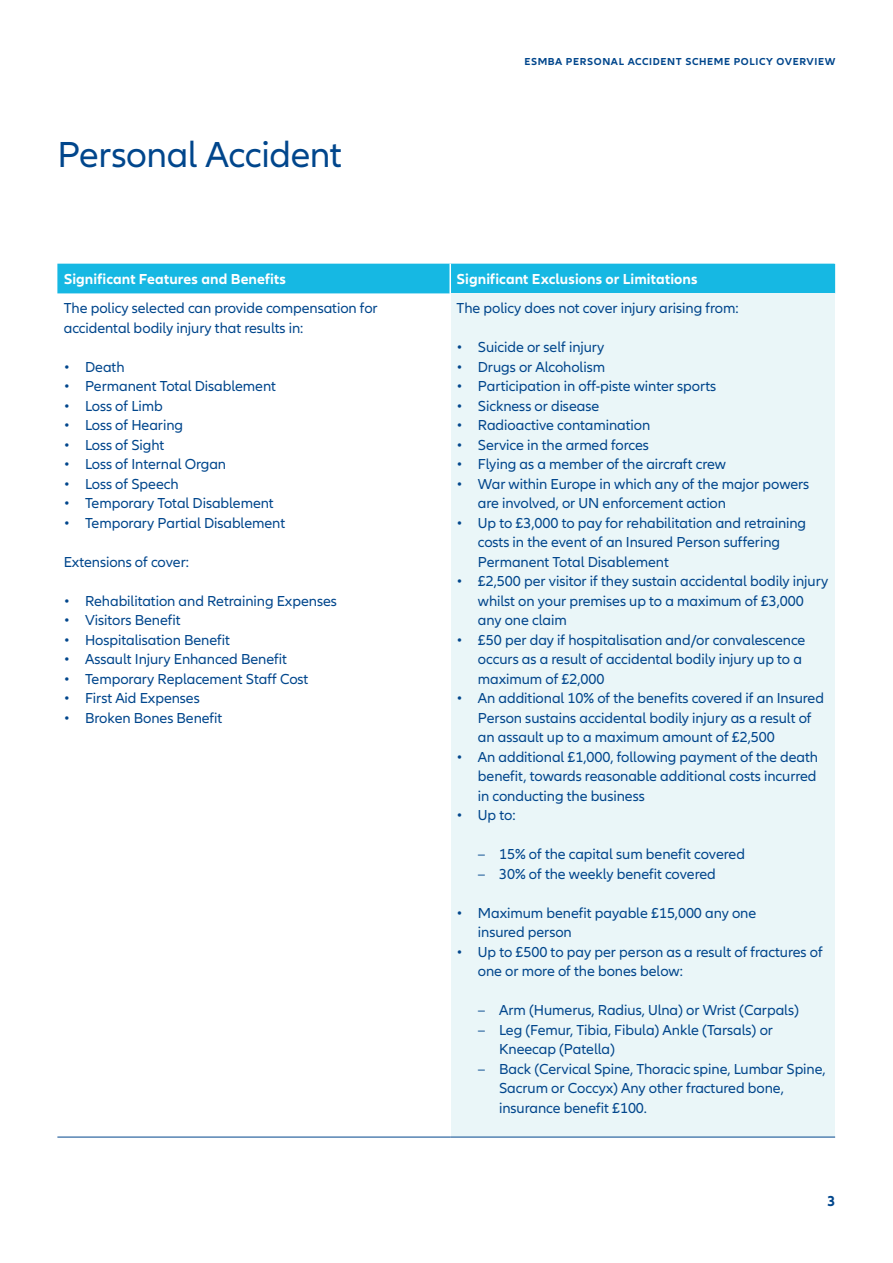
<style>
.page{position:relative;width:893px;height:1263px;background:#fff}
.page>*{position:absolute;margin:0;border:0;box-sizing:border-box;transform-origin:0 0}
.t1{font:37.5px "Allianz Neo";letter-spacing:-.01em;color:#01468c}
.t2{font:15px/19.5px "Allianz Neo";letter-spacing:-.005em;color:#01468c}
.Subhead_2_blue_bold{font:700 15px "Allianz Neo";letter-spacing:.005em;color:#fff}
.t3{font:700 15px "Allianz Neo";color:#01468c}
.t4{font:700 10.5px "Allianz Neo";letter-spacing:.06em;color:#01468c}
</style>
<div class="page">
<div style="left:57px;top:264px;width:778px;height:29px;background:#16b8e3"></div>
<div style="left:450px;top:293px;width:385px;height:844px;background:#eaf6f8"></div>
<hr style="left:449px;top:264px;width:2px;height:29px;background:#fff">
<hr style="left:449px;top:293px;width:2px;height:844px;background:#fff">
<hr style="left:57px;top:1137px;width:393px;height:1px;background:#01468c">
<hr style="left:450px;top:1137px;width:385px;height:1px;background:#01468c">
<p class="t1" style="left:57px;top:134px;width:286px">Personal Accident</p>
<p class="t4" style="left:524px;top:56px;width:313px">ESMBA PERSONAL ACCIDENT SCHEME POLICY OVERVIEW</p>
<p class="Subhead_2_blue_bold" style="left:64px;top:271px;width:224px">Significant Features and Benefits</p>
<p class="Subhead_2_blue_bold" style="left:457px;top:271px;width:242px">Significant Exclusions or Limitations</p>
<p class="t2" style="left:64px;top:299px;width:315px">The policy selected can provide compensation for accidental bodily injury that results in:</p>
<p class="t2" style="left:64px;top:358px;width:62px">• Death</p>
<p class="t2" style="left:64px;top:377px;width:214px">• Permanent Total Disablement</p>
<p class="t2" style="left:64px;top:397px;width:100px">• Loss of Limb</p>
<p class="t2" style="left:64px;top:416px;width:121px">• Loss of Hearing</p>
<p class="t2" style="left:64px;top:436px;width:102px">• Loss of Sight</p>
<p class="t2" style="left:64px;top:455px;width:164px">• Loss of Internal Organ</p>
<p class="t2" style="left:64px;top:475px;width:116px">• Loss of Speech</p>
<p class="t2" style="left:64px;top:494px;width:211px">• Temporary Total Disablement</p>
<p class="t2" style="left:64px;top:514px;width:223px">• Temporary Partial Disablement</p>
<p class="t2" style="left:64px;top:553px;width:127px">Extensions of cover:</p>
<p class="t2" style="left:64px;top:592px;width:275px">• Rehabilitation and Retraining Expenses</p>
<p class="t2" style="left:64px;top:611px;width:118px">• Visitors Benefit</p>
<p class="t2" style="left:64px;top:631px;width:168px">• Hospitalisation Benefit</p>
<p class="t2" style="left:64px;top:650px;width:225px">• Assault Injury Enhanced Benefit</p>
<p class="t2" style="left:64px;top:670px;width:246px">• Temporary Replacement Staff Cost</p>
<p class="t2" style="left:64px;top:689px;width:138px">• First Aid Expenses</p>
<p class="t2" style="left:64px;top:709px;width:160px">• Broken Bones Benefit</p>
<p class="t2" style="left:457px;top:299px;width:283px">The policy does not cover injury arising from:</p>
<p class="t2" style="left:457px;top:338px;width:149px">• Suicide or self injury</p>
<p class="t2" style="left:457px;top:358px;width:150px">• Drugs or Alcoholism</p>
<p class="t2" style="left:457px;top:377px;width:261px">• Participation in off-piste winter sports</p>
<p class="t2" style="left:457px;top:397px;width:144px">• Sickness or disease</p>
<p class="t2" style="left:457px;top:416px;width:195px">• Radioactive contamination</p>
<p class="t2" style="left:457px;top:436px;width:194px">• Service in the armed forces</p>
<p class="t2" style="left:457px;top:455px;width:271px">• Flying as a member of the aircraft crew</p>
<p class="t2" style="left:478px;top:475px;width:333px;text-indent:-21px">• War within Europe in which any of the major powers are involved, or UN enforcement action</p>
<p class="t2" style="left:478px;top:514px;width:330px;text-indent:-21px">• Up to £3,000 to pay for rehabilitation and retraining costs in the event of an Insured Person suffering<br>Permanent Total Disablement</p>
<p class="t2" style="left:478px;top:572px;width:352px;text-indent:-21px">• £2,500 per visitor if they sustain accidental bodily injury whilst on your premises up to a maximum of £3,000 any one claim</p>
<p class="t2" style="left:478px;top:631px;width:329px;text-indent:-21px">• £50 per day if hospitalisation and/or convalescence occurs as a result of accidental bodily injury up to a maximum of £2,000</p>
<p class="t2" style="left:478px;top:689px;width:348px;text-indent:-21px">• An additional 10% of the benefits covered if an Insured<br>Person sustains accidental bodily injury as a result of an assault up to a maximum amount of £2,500</p>
<p class="t2" style="left:478px;top:748px;width:342px;text-align:justify;text-indent:-21px">• An additional £1,000, following payment of the death benefit, towards reasonable additional costs incurred in conducting the business</p>
<p class="t2" style="left:457px;top:806px;width:60px">• Up to:</p>
<p class="t2" style="left:478px;top:845px;width:269px">– 15% of the capital sum benefit covered</p>
<p class="t2" style="left:478px;top:865px;width:239px">– 30% of the weekly benefit covered</p>
<p class="t2" style="left:457px;top:904px;width:301px">• Maximum benefit payable £15,000 any one</p>
<p class="t2" style="left:478px;top:923px;width:95px">insured person</p>
<p class="t2" style="left:478px;top:943px;width:346px;text-indent:-21px">• Up to £500 to pay per person as a result of fractures of one or more of the bones below:</p>
<p class="t2" style="left:478px;top:1001px;width:323px">– Arm (Humerus, Radius, Ulna) or Wrist (Carpals)</p>
<p class="t2" style="left:478px;top:1021px;width:297px">– Leg (Femur, Tibia, Fibula) Ankle (Tarsals) or</p>
<p class="t2" style="left:499px;top:1040px;width:117px">Kneecap (Patella)</p>
<p class="t2" style="left:499px;top:1060px;width:328px;text-indent:-21px">– Back (Cervical Spine, Thoracic spine, Lumbar Spine,<br>Sacrum or Coccyx) Any other fractured bone,</p>
<p class="t2" style="left:499px;top:1099px;width:149px">insurance benefit £100.</p>
<p class="t3" style="left:827px;top:1192px;width:10px">3</p>
</div>
